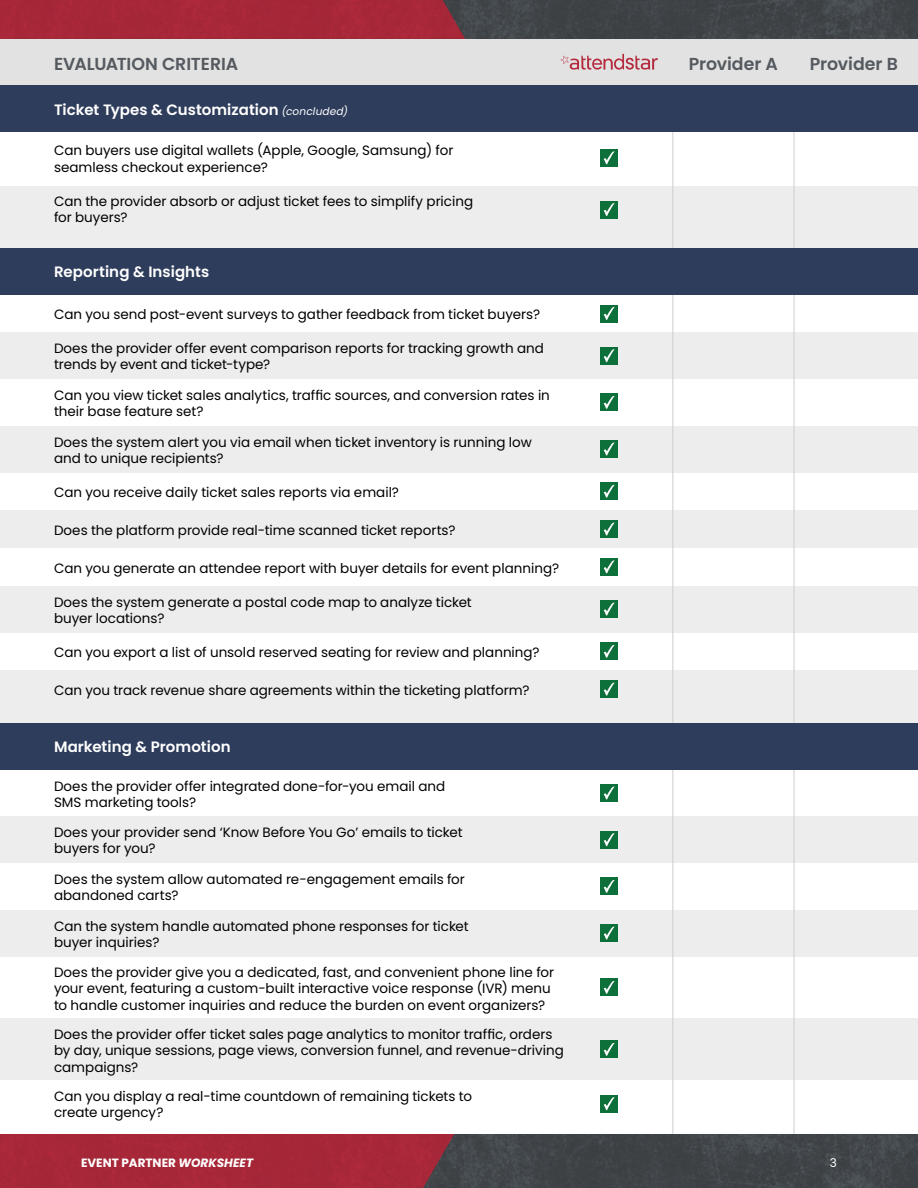
<style>
.page{position:relative;width:918px;height:1188px;background:#fff}
.page>*{position:absolute;margin:0;border:0;box-sizing:border-box;transform-origin:0 0}
.t1{font:600 17.4px "Poppins";letter-spacing:-.005em;color:#545a5f}
.t2{font:600 15px "Poppins";letter-spacing:.005em;color:#fff}
.t3{font:13.5px/16.2px "Poppins";color:#000}
.t4{font:700 12px "Poppins";color:#fff}
.t5{font:12px "Poppins";color:#fff}
.s1{font-weight:400;font-style:italic;font-size:10.5px}
.s2{font-style:italic}
</style>
<div class="page">
<img style="left:454px;top:1134px;width:464px;height:54px">
<div style="left:0;top:1134px;width:454px;height:54px;background:#a62738"></div>
<img style="left:465px;top:0;width:453px;height:39px">
<div style="left:0;top:0;width:465px;height:39px;background:#a62738"></div>
<div style="left:0;top:670px;width:918px;height:53px;background:#eeedee"></div>
<div style="left:0;top:510px;width:918px;height:38px;background:#eeedee"></div>
<div style="left:601px;top:643px;width:17px;height:17px;background:#0d6f39"></div>
<svg style="left:604px;top:645px;width:11px;height:13px"></svg>
<div style="left:601px;top:681px;width:17px;height:17px;background:#0d6f39"></div>
<svg style="left:604px;top:683px;width:11px;height:13px"></svg>
<div style="left:601px;top:305px;width:17px;height:17px;background:#0d6f39"></div>
<svg style="left:604px;top:307px;width:11px;height:13px"></svg>
<div style="left:601px;top:483px;width:17px;height:17px;background:#0d6f39"></div>
<svg style="left:604px;top:485px;width:11px;height:13px"></svg>
<div style="left:601px;top:521px;width:17px;height:17px;background:#0d6f39"></div>
<svg style="left:604px;top:523px;width:11px;height:13px"></svg>
<div style="left:601px;top:558px;width:17px;height:17px;background:#0d6f39"></div>
<svg style="left:604px;top:560px;width:11px;height:14px"></svg>
<div style="left:0;top:332px;width:918px;height:47px;background:#eeedee"></div>
<div style="left:0;top:816px;width:918px;height:47px;background:#eeedee"></div>
<div style="left:0;top:910px;width:918px;height:46px;background:#eeedee"></div>
<div style="left:0;top:1018px;width:918px;height:62px;background:#eeedee"></div>
<div style="left:0;top:426px;width:918px;height:46px;background:#eeedee"></div>
<div style="left:0;top:586px;width:918px;height:46px;background:#eeedee"></div>
<div style="left:0;top:39px;width:918px;height:47px;background:#e3e2e2"></div>
<div style="left:0;top:186px;width:918px;height:62px;background:#eeedee"></div>
<div style="left:601px;top:149px;width:17px;height:17px;background:#0d6f39"></div>
<svg style="left:604px;top:151px;width:11px;height:14px"></svg>
<div style="left:601px;top:201px;width:17px;height:17px;background:#0d6f39"></div>
<svg style="left:604px;top:203px;width:11px;height:13px"></svg>
<hr style="left:672px;top:132px;width:1px;height:1002px;background:#cecdcf">
<hr style="left:794px;top:132px;width:1px;height:1002px;background:#cecdcf">
<div style="left:0;top:86px;width:918px;height:46px;background:#2f3d5c"></div>
<div style="left:601px;top:347px;width:17px;height:17px;background:#0d6f39"></div>
<svg style="left:604px;top:349px;width:11px;height:13px"></svg>
<div style="left:601px;top:831px;width:17px;height:17px;background:#0d6f39"></div>
<svg style="left:604px;top:833px;width:11px;height:13px"></svg>
<div style="left:601px;top:925px;width:17px;height:17px;background:#0d6f39"></div>
<svg style="left:604px;top:927px;width:11px;height:13px"></svg>
<div style="left:601px;top:785px;width:17px;height:17px;background:#0d6f39"></div>
<svg style="left:604px;top:787px;width:11px;height:13px"></svg>
<div style="left:601px;top:1095px;width:17px;height:17px;background:#0d6f39"></div>
<svg style="left:604px;top:1097px;width:11px;height:13px"></svg>
<div style="left:601px;top:878px;width:17px;height:17px;background:#0d6f39"></div>
<svg style="left:604px;top:880px;width:11px;height:13px"></svg>
<div style="left:601px;top:979px;width:17px;height:17px;background:#0d6f39"></div>
<svg style="left:604px;top:981px;width:11px;height:13px"></svg>
<div style="left:601px;top:1041px;width:17px;height:17px;background:#0d6f39"></div>
<svg style="left:604px;top:1043px;width:11px;height:13px"></svg>
<div style="left:601px;top:394px;width:17px;height:17px;background:#0d6f39"></div>
<svg style="left:604px;top:396px;width:11px;height:13px"></svg>
<div style="left:601px;top:441px;width:17px;height:17px;background:#0d6f39"></div>
<svg style="left:604px;top:443px;width:11px;height:13px"></svg>
<div style="left:601px;top:601px;width:17px;height:17px;background:#0d6f39"></div>
<svg style="left:604px;top:603px;width:11px;height:13px"></svg>
<div style="left:0;top:248px;width:918px;height:47px;background:#2f3d5c"></div>
<div style="left:0;top:723px;width:918px;height:47px;background:#2f3d5c"></div>
<svg style="left:561px;top:54px;width:97px;height:16px"></svg>
<p class="t1" style="left:54px;top:53px;width:186px">EVALUATION CRITERIA</p>
<p class="t1" style="left:689px;top:53px;width:91px">Provider A</p>
<p class="t1" style="left:810px;top:53px;width:89px">Provider B</p>
<p class="t2" style="left:54px;top:101px;width:295px">Ticket Types &amp; Customization <span class="s1">(concluded)</span></p>
<p class="t3" style="left:54px;top:143px;width:401px">Can buyers use digital wallets (Apple, Google, Samsung) for seamless checkout experience?</p>
<p class="t3" style="left:54px;top:193px;width:421px">Can the provider absorb or adjust ticket fees to simplify pricing for buyers?</p>
<p class="t2" style="left:54px;top:263px;width:157px">Reporting &amp; Insights</p>
<p class="t3" style="left:54px;top:306px;width:488px">Can you send post-event surveys to gather feedback from ticket buyers?</p>
<p class="t3" style="left:54px;top:340px;width:491px">Does the provider offer event comparison reports for tracking growth and trends by event and ticket-type?</p>
<p class="t3" style="left:54px;top:387px;width:497px">Can you view ticket sales analytics, traffic sources, and conversion rates in their base feature set?</p>
<p class="t3" style="left:54px;top:434px;width:479px">Does the system alert you via email when ticket inventory is running low and to unique recipients?</p>
<p class="t3" style="left:54px;top:484px;width:346px">Can you receive daily ticket sales reports via email?</p>
<p class="t3" style="left:54px;top:522px;width:403px">Does the platform provide real-time scanned ticket reports?</p>
<p class="t3" style="left:54px;top:560px;width:507px">Can you generate an attendee report with buyer details for event planning?</p>
<p class="t3" style="left:54px;top:594px;width:419px">Does the system generate a postal code map to analyze ticket buyer locations?</p>
<p class="t3" style="left:54px;top:644px;width:487px">Can you export a list of unsold reserved seating for review and planning?</p>
<p class="t3" style="left:54px;top:682px;width:477px">Can you track revenue share agreements within the ticketing platform?</p>
<p class="t2" style="left:54px;top:738px;width:178px">Marketing &amp; Promotion</p>
<p class="t3" style="left:54px;top:778px;width:393px">Does the provider offer integrated done-for-you email and<br>SMS marketing tools?</p>
<p class="t3" style="left:54px;top:825px;width:410px">Does your provider send ‘Know Before You Go’ emails to ticket buyers for you?</p>
<p class="t3" style="left:54px;top:871px;width:412px">Does the system allow automated re-engagement emails for abandoned carts?</p>
<p class="t3" style="left:54px;top:918px;width:416px">Can the system handle automated phone responses for ticket buyer inquiries?</p>
<p class="t3" style="left:54px;top:964px;width:502px">Does the provider give you a dedicated, fast, and convenient phone line for your event, featuring a custom-built interactive voice response (IVR) menu to handle customer inquiries and reduce the burden on event organizers?</p>
<p class="t3" style="left:54px;top:1026px;width:511px">Does the provider offer ticket sales page analytics to monitor traffic, orders by day, unique sessions, page views, conversion funnel, and revenue-driving campaigns?</p>
<p class="t3" style="left:54px;top:1088px;width:420px">Can you display a real-time countdown of remaining tickets to create urgency?</p>
<p class="t4" style="left:81px;top:1155px;width:174px">EVENT PARTNER <span class="s2">WORKSHEET</span></p>
<p class="t5" style="left:830px;top:1155px;width:9px">3</p>
</div>
